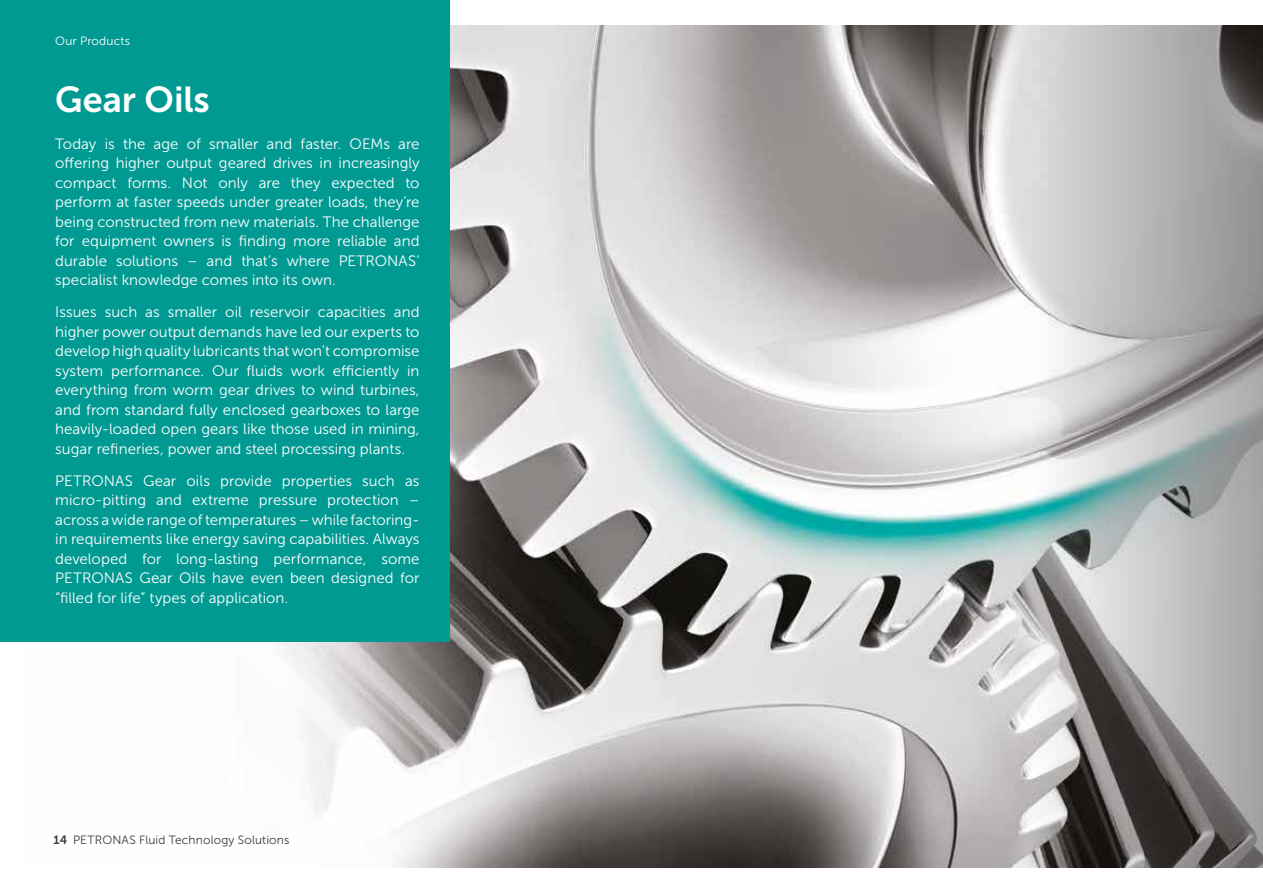
<style>
.page{position:relative;width:1263px;height:893px;background:#fff}
.page>*{position:absolute;margin:0;border:0;box-sizing:border-box;transform-origin:0 0}
.t1{font:36px "Museo Sans 700";color:#fff}
.t2{font:15px/19.5px "Museo Sans 300";letter-spacing:.005em;color:#fff;text-align:justify}
.t3{font:12px "Museo Sans 300";letter-spacing:.015em;color:#3c3c3b}
.t4{font:12px "Museo Sans 300";letter-spacing:.015em;color:#fff}
.s1{font-family:"Museo Sans 700"}
</style>
<div class="page">
<img style="left:26px;top:26px;width:1008px;height:841px">
<svg style="left:1034px;top:25px;width:229px;height:842px;background:#a4a5a5"></svg>
<div style="left:0;top:0;width:449px;height:641px;background:#009a93"></div>
<p class="t4" style="left:55px;top:34px;width:76px">Our Products</p>
<h1 class="t1" style="left:55px;top:80px;width:156px">Gear Oils</h1>
<p class="t2" style="left:55px;top:134px;width:366px">Today is the age of smaller and faster. OEMs are offering higher output geared drives in increasingly compact forms. Not only are they expected to perform at faster speeds under greater loads, they’re being constructed from new materials. The challenge for equipment owners is finding more reliable and durable solutions – and that’s where PETRONAS’ specialist knowledge comes into its own.</p>
<p class="t2" style="left:55px;top:302px;width:366px">Issues such as smaller oil reservoir capacities and higher power output demands have led our experts to develop high quality lubricants that won’t compromise system performance. Our fluids work efficiently in everything from worm gear drives to wind turbines, and from standard fully enclosed gearboxes to large heavily-loaded open gears like those used in mining, sugar refineries, power and steel processing plants.</p>
<p class="t2" style="left:55px;top:471px;width:366px">PETRONAS Gear oils provide properties such as micro-pitting and extreme pressure protection – across a wide range of temperatures – while factoring&shy;in requirements like energy saving capabilities. Always developed for long-lasting performance, some PETRONAS Gear Oils have even been designed for “filled for life” types of application.</p>
<p class="t3" style="left:54px;top:834px;width:237px"><span class="s1">14</span> PETRONAS Fluid Technology Solutions</p>
</div>
